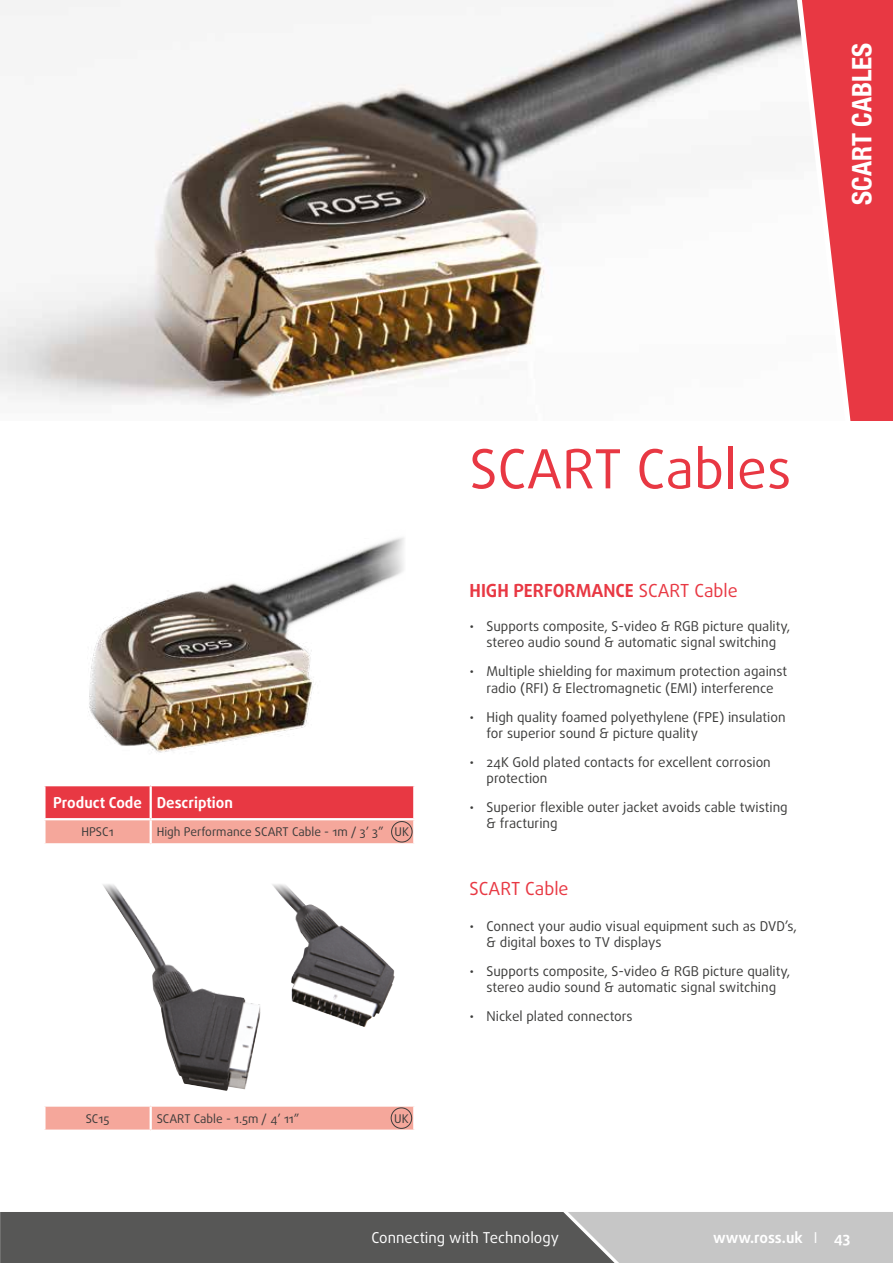
<style>
.page{position:relative;width:893px;height:1263px;background:#fff}
.page>*{position:absolute;margin:0;border:0;box-sizing:border-box;transform-origin:0 0}
.t1{font:54px "Daxline Pro";color:#e83843}
.t2{font:700 condensed 27px "Helvetica Neue";color:#fff}
.t3{font:700 18px "Daxline Pro";color:#e83843}
.t4{font:18px "Daxline Pro";color:#e83843}
.t5{font:700 15px "Daxline Pro";color:#fff}
.t6{font:15px "Daxline Pro";color:#fff}
.t7{font:13.5px/16.2px "Daxline Pro";color:#3c3c3b}
.t8{font:12px "Daxline Pro";color:#3c3c3b}
.s1{font-weight:400}
</style>
<div class="page">
<svg style="left:0;top:1212px;width:893px;height:51px;background:#7d7d7c"></svg>
<img style="left:0;top:0;width:802px;height:405px">
<svg style="left:802px;top:0;width:91px;height:421px"></svg>
<svg style="left:46px;top:786px;width:367px;height:57px;background:#ed6769"></svg>
<hr style="left:150px;top:786px;width:2px;height:32px;background:#fff">
<hr style="left:43px;top:818px;width:108px;height:2px;background:#fff">
<hr style="left:151px;top:818px;width:264px;height:2px;background:#fff">
<hr style="left:150px;top:820px;width:2px;height:23px;background:#fff">
<div style="left:46px;top:1107px;width:367px;height:22px;background:#f5a79b"></div>
<hr style="left:150px;top:1107px;width:2px;height:22px;background:#fff">
<img style="left:115px;top:904px;width:280px;height:187px">
<svg style="left:103px;top:884px;width:25px;height:20px"></svg>
<svg style="left:272px;top:884px;width:32px;height:20px"></svg>
<img style="left:88px;top:554px;width:277px;height:199px">
<svg style="left:351px;top:538px;width:53px;height:53px"></svg>
<div style="left:391px;top:1107px;width:21px;height:22px;border:1px solid #3c3c3b;border-radius:50%"></div>
<div style="left:391px;top:821px;width:21px;height:21px;border:1px solid #3c3c3b;border-radius:50%"></div>
<h2 class="t2" style="left:845px;top:205px;width:164px;rotate:-90deg">SCART CABLES</h2>
<p class="t5" style="left:53px;top:793px;width:181px">Product Code Description</p>
<p class="t8" style="left:81px;top:824px;width:34px">HPSC1</p>
<p class="t8" style="left:157px;top:824px;width:228px">High Performance SCART Cable - 1m / 3’ 3”</p>
<p class="t8" style="left:395px;top:824px;width:16px">UK</p>
<p class="t8" style="left:86px;top:1110px;width:25px">SC15</p>
<p class="t8" style="left:157px;top:1110px;width:144px">SCART Cable - 1.5m / 4’ 11”</p>
<p class="t8" style="left:394px;top:1110px;width:16px">UK</p>
<h1 class="t1" style="left:469px;top:433px;width:323px">SCART Cables</h1>
<h3 class="t3" style="left:469px;top:578px;width:270px">HIGH PERFORMANCE <span class="s1">SCART Cable</span></h3>
<p class="t7" style="left:469px;top:618px;width:322px;text-align:center">• Supports composite, S-video &amp; RGB picture quality, stereo audio sound &amp; automatic signal switching</p>
<p class="t7" style="left:469px;top:664px;width:319px;text-align:center">• Multiple shielding for maximum protection against radio (RFI) &amp; Electromagnetic (EMI) interference</p>
<p class="t7" style="left:486px;top:709px;width:301px;text-indent:-17px">• High quality foamed polyethylene (FPE) insulation for superior sound &amp; picture quality</p>
<p class="t7" style="left:486px;top:754px;width:286px;text-indent:-17px">• 24K Gold plated contacts for excellent corrosion protection</p>
<p class="t7" style="left:486px;top:799px;width:303px;text-indent:-17px">• Superior flexible outer jacket avoids cable twisting &amp; fracturing</p>
<h3 class="t4" style="left:469px;top:877px;width:101px">SCART Cable</h3>
<p class="t7" style="left:486px;top:918px;width:312px;text-indent:-17px">• Connect your audio visual equipment such as DVD’s, &amp; digital boxes to TV displays</p>
<p class="t7" style="left:469px;top:963px;width:322px;text-align:center">• Supports composite, S-video &amp; RGB picture quality, stereo audio sound &amp; automatic signal switching</p>
<p class="t7" style="left:469px;top:1008px;width:165px">• Nickel plated connectors</p>
<p class="t6" style="left:371px;top:1228px;width:189px">Connecting with Technology</p>
<p class="t5" style="left:713px;top:1228px;width:139px">www.ross.uk <span class="s1">I</span> 43</p>
</div>
